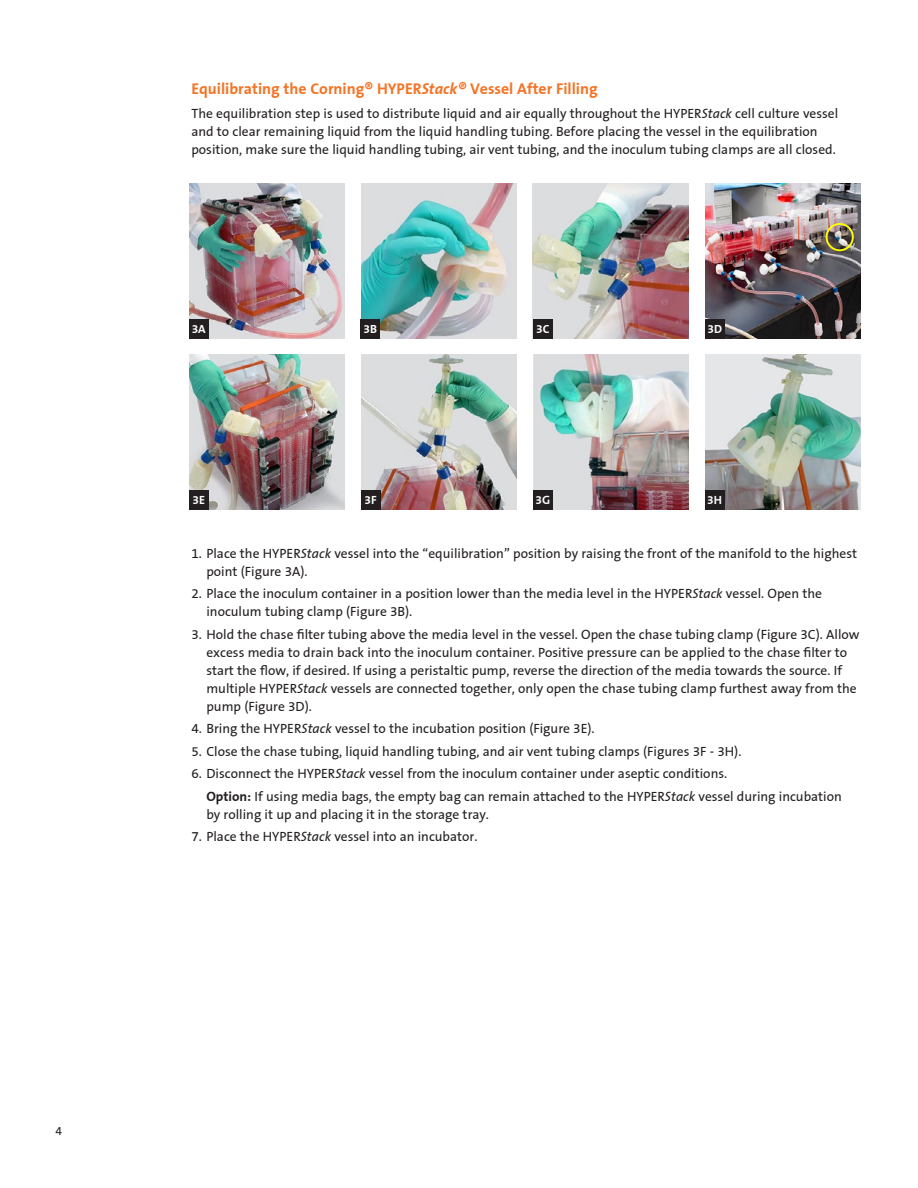
<style>
.page{position:relative;width:918px;height:1188px;background:#fff}
.page>*{position:absolute;margin:0;border:0;box-sizing:border-box;transform-origin:0 0}
.A_Head{font:700 15.75px "Corning Sans";color:#f47325}
.Numlist{font:13.5px/18px "Corning Sans";color:#231f20}
.Body{font:13.5px/18px "Corning Sans";color:#231f20}
.Fig_No_in_box{font:700 12px "Corning Sans";color:#fff}
.t1{font:12px "Corning Sans";color:#231f20}
.s1{font-style:italic}
.s2{font-weight:700}
</style>
<div class="page">
<img style="left:705px;top:183px;width:156px;height:156px">
<div style="left:826px;top:223px;width:28px;height:28px;border:2px solid #ff0;border-radius:50%"></div>
<img style="left:533px;top:354px;width:156px;height:156px">
<img style="left:705px;top:354px;width:156px;height:156px">
<img style="left:361px;top:354px;width:156px;height:156px">
<div style="left:533px;top:490px;width:20px;height:20px;background:#231f20"></div>
<div style="left:361px;top:490px;width:19px;height:20px;background:#231f20"></div>
<div style="left:705px;top:490px;width:19px;height:20px;background:#231f20"></div>
<img style="left:361px;top:183px;width:156px;height:156px">
<img style="left:533px;top:183px;width:156px;height:156px">
<img style="left:189px;top:354px;width:156px;height:156px">
<img style="left:189px;top:183px;width:156px;height:156px">
<div style="left:361px;top:320px;width:19px;height:19px;background:#231f20"></div>
<div style="left:189px;top:320px;width:19px;height:19px;background:#231f20"></div>
<div style="left:533px;top:320px;width:20px;height:19px;background:#231f20"></div>
<div style="left:189px;top:490px;width:19px;height:20px;background:#231f20"></div>
<div style="left:705px;top:320px;width:19px;height:19px;background:#231f20"></div>
<p class="t1" style="left:56px;top:1124px;width:8px">4</p>
<p class="A_Head" style="left:191px;top:80px;width:408px">Equilibrating the Corning® HYPER<span class="s1">Stack®</span> Vessel After Filling</p>
<p class="Body" style="left:191px;top:105px;width:648px">The equilibration step is used to distribute liquid and air equally throughout the HYPER<span class="s1">Stack</span> cell culture vessel and to clear remaining liquid from the liquid handling tubing. Before placing the vessel in the equilibration position, make sure the liquid handling tubing, air vent tubing, and the inoculum tubing clamps are all closed.</p>
<p class="Fig_No_in_box" style="left:192px;top:322px;width:16px">3A</p>
<p class="Fig_No_in_box" style="left:364px;top:322px;width:15px">3B</p>
<p class="Fig_No_in_box" style="left:536px;top:322px;width:15px">3C</p>
<p class="Fig_No_in_box" style="left:707px;top:322px;width:16px">3D</p>
<p class="Fig_No_in_box" style="left:192px;top:493px;width:14px">3E</p>
<p class="Fig_No_in_box" style="left:365px;top:493px;width:14px">3F</p>
<p class="Fig_No_in_box" style="left:536px;top:493px;width:16px">3G</p>
<p class="Fig_No_in_box" style="left:707px;top:493px;width:16px">3H</p>
<p class="Numlist" style="left:206px;top:544px;width:652px;text-indent:-15px">1. Place the HYPER<span class="s1">Stack</span> vessel into the “equilibration” position by raising the front of the manifold to the highest point (Figure 3A).</p>
<p class="Numlist" style="left:206px;top:585px;width:617px;text-indent:-15px">2. Place the inoculum container in a position lower than the media level in the HYPER<span class="s1">Stack</span> vessel. Open the inoculum tubing clamp (Figure 3B).</p>
<p class="Numlist" style="left:206px;top:625px;width:655px;text-indent:-15px">3. Hold the chase filter tubing above the media level in the vessel. Open the chase tubing clamp (Figure 3C). Allow excess media to drain back into the inoculum container. Positive pressure can be applied to the chase filter to start the flow, if desired. If using a peristaltic pump, reverse the direction of the media towards the source. If multiple HYPER<span class="s1">Stack</span> vessels are connected together, only open the chase tubing clamp furthest away from the pump (Figure 3D).</p>
<p class="Numlist" style="left:191px;top:720px;width:405px">4. Bring the HYPER<span class="s1">Stack</span> vessel to the incubation position (Figure 3E).</p>
<p class="Numlist" style="left:191px;top:742px;width:552px">5. Close the chase tubing, liquid handling tubing, and air vent tubing clamps (Figures 3F - 3H).</p>
<p class="Numlist" style="left:191px;top:765px;width:537px">6. Disconnect the HYPER<span class="s1">Stack</span> vessel from the inoculum container under aseptic conditions.</p>
<p class="Numlist" style="left:206px;top:787px;width:637px"><span class="s2">Option:</span> If using media bags, the empty bag can remain attached to the HYPER<span class="s1">Stack</span> vessel during incubation by rolling it up and placing it in the storage tray.</p>
<p class="Numlist" style="left:191px;top:828px;width:288px">7. Place the HYPER<span class="s1">Stack</span> vessel into an incubator.</p>
</div>
